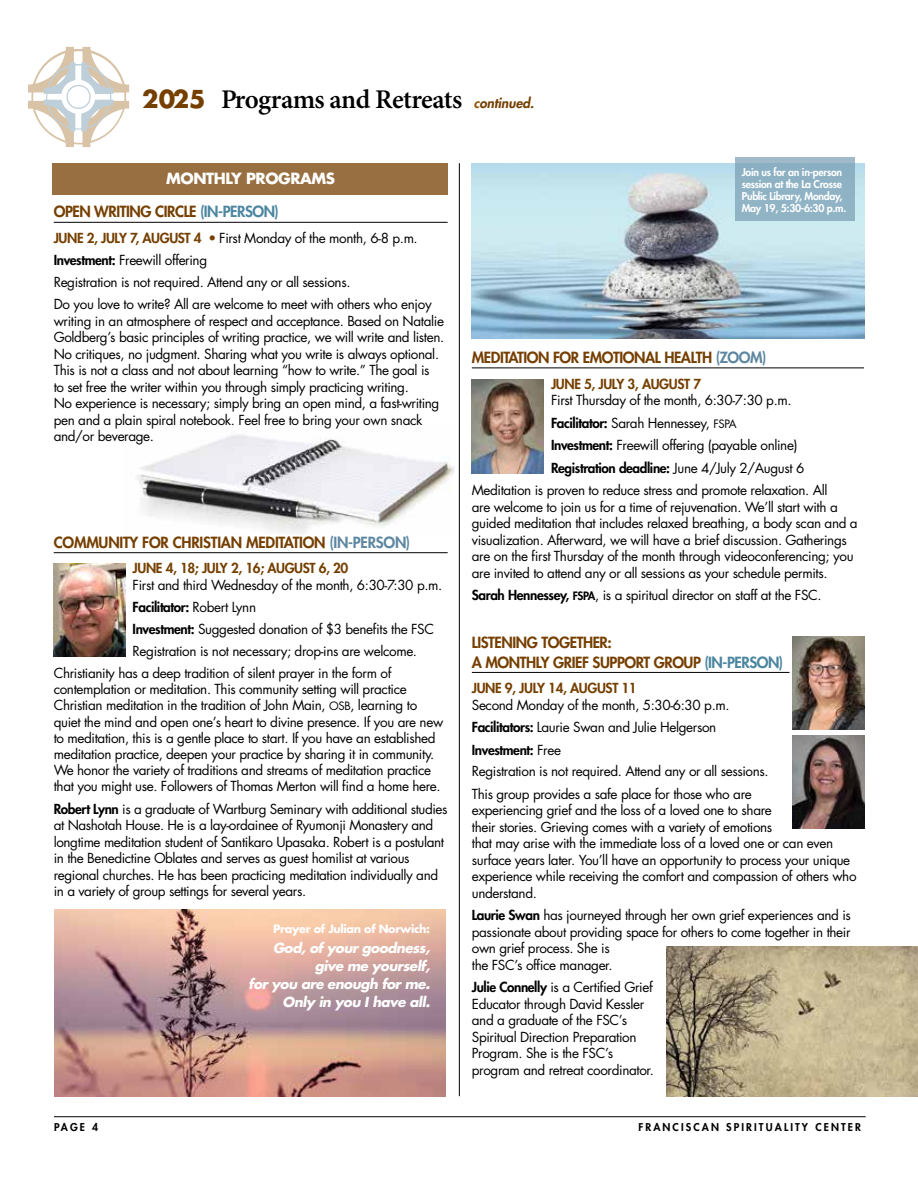
<style>
.page{position:relative;width:918px;height:1188px;background:#fff}
.page>*{position:absolute;margin:0;border:0;box-sizing:border-box;transform-origin:0 0}
.t1{font:600 27px "Minion Pro";letter-spacing:-.02em;color:#000}
.t2{font:800 15px/19.5px "Futura Std";letter-spacing:-.03em;color:#753f00}
.t3{font:700 15px "Futura Std";letter-spacing:-.03em;color:#fff}
.t4{font:13.5px/16.5px "Futura Std";letter-spacing:-.03em;color:#000}
.t5{font:italic 700 13.5px/18px "Futura Std";letter-spacing:-.035em;color:#fff;text-align:right}
.t6{font:800 13.5px "Futura Std";letter-spacing:-.03em;color:#753f00}
.t7{font:800 13.5px "Futura Std";letter-spacing:-.03em;color:#000}
.t8{font:700 11.25px "Futura Std";letter-spacing:-.035em;color:#fff}
.t9{font:800 10.5px/12px "Futura Std";letter-spacing:-.03em;color:#fff}
.t10{font:800 10.5px "Futura Std";letter-spacing:.2em;color:#000}
.s1{font-family:"Futura Std";font-weight:700;font-size:24px;color:#753f00}
.s2{font-family:"Futura Std";font-weight:800;font-style:italic;font-size:13.5px;color:#935403}
.s3{font-family:"Futura Std";font-weight:800;font-style:italic;font-size:13.5px;color:#753f00}
.s4{color:#4c86a0}
.s5{font-weight:800;color:#753f00}
.s6{font-weight:800}
.s7{color:#5d87a1}
.s8{font-weight:400}
.s9{font-size:11.25px}
.s10{font-weight:800;font-size:11.25px}
</style>
<div class="page">
<img style="left:137px;top:435px;width:318px;height:98px">
<hr style="left:459px;top:163px;width:1px;height:933px;background:#000">
<div style="left:53px;top:163px;width:395px;height:32px;background:#986f40"></div>
<hr style="left:472px;top:368px;width:392px;height:1px;background:#000">
<hr style="left:472px;top:672px;width:318px;height:1px;background:#000">
<hr style="left:54px;top:222px;width:394px;height:1px;background:#000">
<hr style="left:54px;top:552px;width:394px;height:1px;background:#000">
<img style="left:472px;top:163px;width:392px;height:176px">
<img style="left:472px;top:379px;width:72px;height:94px">
<img style="left:793px;top:636px;width:72px;height:93px">
<img style="left:667px;top:946px;width:251px;height:150px">
<img style="left:54px;top:910px;width:392px;height:186px">
<img style="left:53px;top:563px;width:72px;height:93px">
<img style="left:793px;top:736px;width:72px;height:93px">
<svg style="left:28px;top:47px;width:101px;height:100px"></svg>
<hr style="left:54px;top:1116px;width:812px;height:1px;background:#000">
<svg style="left:735px;top:158px;width:120px;height:63px;fill:#8fb3c4"></svg>
<h1 class="t1" style="left:142px;top:81px;width:393px"><span class="s1">2025</span> Programs and Retreats <span class="s2">c</span><span class="s3">ontinued.</span></h1>
<p class="t3" style="left:166px;top:169px;width:170px">MONTHLY PROGRAMS</p>
<p class="t2" style="left:54px;top:202px;width:227px">OPEN WRITING CIRCLE <span class="s4">(IN-PERSON)</span></p>
<p class="t4" style="left:54px;top:227px;width:380px;line-height:22.2px"><span class="s5">JUNE 2, JULY 7, AUGUST 4 •</span> First Monday of the month, 6-8 p.m.<br><span class="s6">Investment:</span> Freewill offering<br>Registration is not required. Attend any or all sessions.<br>Do you love to write? All are welcome to meet with others who enjoy</p>
<p class="t4" style="left:54px;top:313px;width:392px">writing in an atmosphere of respect and acceptance. Based on Natalie Goldberg’s basic principles of writing practice, we will write and listen.<br>No critiques, no judgment. Sharing what you write is always optional.<br>This is not a class and not about learning “how to write.” The goal is<br>to set free the writer within you through simply practicing writing.<br>No experience is necessary; simply bring an open mind, a fast-writing pen and a plain spiral notebook. Feel free to bring your own snack and/or beverage.</p>
<p class="t2" style="left:54px;top:533px;width:358px">COMMUNITY FOR CHRISTIAN MEDITATION <span class="s7">(IN-PERSON)</span></p>
<p class="t6" style="left:133px;top:560px;width:217px">JUNE 4, 18; JULY 2, 16; AUGUST 6, 20</p>
<p class="t4" style="left:133px;top:577px;width:311px">First and third Wednesday of the month, 6:30-7:30 p.m.</p>
<p class="t7" style="left:133px;top:599px;width:125px">Facilitator: <span class="s8">Robert Lynn</span></p>
<p class="t4" style="left:133px;top:621px;width:303px"><span class="s6">Investment:</span> Suggested donation of $3 benefits the FSC</p>
<p class="t4" style="left:133px;top:643px;width:286px">Registration is not necessary; drop-ins are welcome.</p>
<p class="t4" style="left:54px;top:665px;width:339px">Christianity has a deep tradition of silent prayer in the form of</p>
<p class="t4" style="left:54px;top:681px;width:391px">contemplation or meditation. This community setting will practice Christian meditation in the tradition of John Main, <span class="s9">OSB</span>, learning to quiet the mind and open one’s heart to divine presence. If you are new to meditation, this is a gentle place to start. If you have an established meditation practice, deepen your practice by sharing it in community.<br>We honor the variety of traditions and streams of meditation practice that you might use. Followers of Thomas Merton will find a home here.</p>
<p class="t4" style="left:54px;top:801px;width:395px"><span class="s6">Robert Lynn</span> is a graduate of Wartburg Seminary with additional studies at Nashotah House. He is a lay-ordainee of Ryumonji Monastery and longtime meditation student of Santikaro Upasaka. Robert is a postulant in the Benedictine Oblates and serves as guest homilist at various regional churches. He has been practicing meditation individually and in a variety of group settings for several years.</p>
<p class="t8" style="left:273px;top:922px;width:158px">Prayer of Julian of Norwich:</p>
<p class="t5" style="left:249px;top:939px;width:183px">God, of your goodness, give me yourself,<br>for you are enough for me.<br>Only in you I have all.</p>
<p class="t9" style="left:742px;top:166px;width:106px">Join us for an in-person session at the La Crosse<br>Public Library, Monday,<br>May 19, 5:30-6:30 p.m.</p>
<p class="t2" style="left:472px;top:348px;width:296px">MEDITATION FOR EMOTIONAL HEALTH <span class="s7">(ZOOM)</span></p>
<p class="t6" style="left:551px;top:375px;width:152px">JUNE 5, JULY 3, AUGUST 7</p>
<p class="t4" style="left:551px;top:392px;width:242px">First Thursday of the month, 6:30-7:30 p.m.</p>
<p class="t4" style="left:551px;top:414px;width:187px"><span class="s6">Facilitator:</span> Sarah Hennessey, <span class="s9">FSPA</span></p>
<p class="t4" style="left:551px;top:437px;width:248px"><span class="s6">Investment:</span> Freewill offering (payable online)</p>
<p class="t7" style="left:551px;top:459px;width:255px">Registration deadline: <span class="s8">June 4/July 2/August 6</span></p>
<p class="t4" style="left:472px;top:482px;width:357px">Meditation is proven to reduce stress and promote relaxation. All</p>
<p class="t4" style="left:472px;top:498px;width:387px">are welcome to join us for a time of rejuvenation. We’ll start with a guided meditation that includes relaxed breathing, a body scan and a visualization. Afterward, we will have a brief discussion. Gatherings are on the first Thursday of the month through videoconferencing; you are invited to attend any or all sessions as your schedule permits.</p>
<p class="t4" style="left:472px;top:587px;width:351px"><span class="s6">Sarah Hennessey,</span> <span class="s10">FSPA</span>, is a spiritual director on staff at the FSC.</p>
<p class="t2" style="left:472px;top:633px;width:313px">LISTENING TOGETHER:<br>A MONTHLY GRIEF SUPPORT GROUP <span class="s4">(IN-PERSON)</span></p>
<p class="t6" style="left:472px;top:680px;width:166px">JUNE 9, JULY 14, AUGUST 11</p>
<p class="t4" style="left:472px;top:694px;width:298px;line-height:22.4px">Second Monday of the month, 5:30-6:30 p.m.<br><span class="s6">Facilitators:</span> Laurie Swan and Julie Helgerson <span class="s6">Investment:</span> Free<br>Registration is not required. Attend any or all sessions.<br>This group provides a safe place for those who are</p>
<p class="t4" style="left:472px;top:802px;width:386px">experiencing grief and the loss of a loved one to share<br>their stories. Grieving comes with a variety of emotions<br>that may arise with the immediate loss of a loved one or can even surface years later. You’ll have an opportunity to process your unique experience while receiving the comfort and compassion of others who understand.</p>
<p class="t4" style="left:472px;top:907px;width:381px"><span class="s6">Laurie Swan</span> has journeyed through her own grief experiences and is passionate about providing space for others to come together in their own grief process. She is<br>the FSC’s office manager.</p>
<p class="t4" style="left:472px;top:979px;width:184px"><span class="s6">Julie Connelly</span> is a Certified Grief<br>Educator through David Kessler and a graduate of the FSC’s<br>Spiritual Direction Preparation<br>Program. She is the FSC’s program and retreat coordinator.</p>
<p class="t10" style="left:54px;top:1120px;width:46px">PAGE 4</p>
<p class="t10" style="left:638px;top:1120px;width:224px">FRANCISCAN SPIRITUALITY CENTER</p>
</div>
